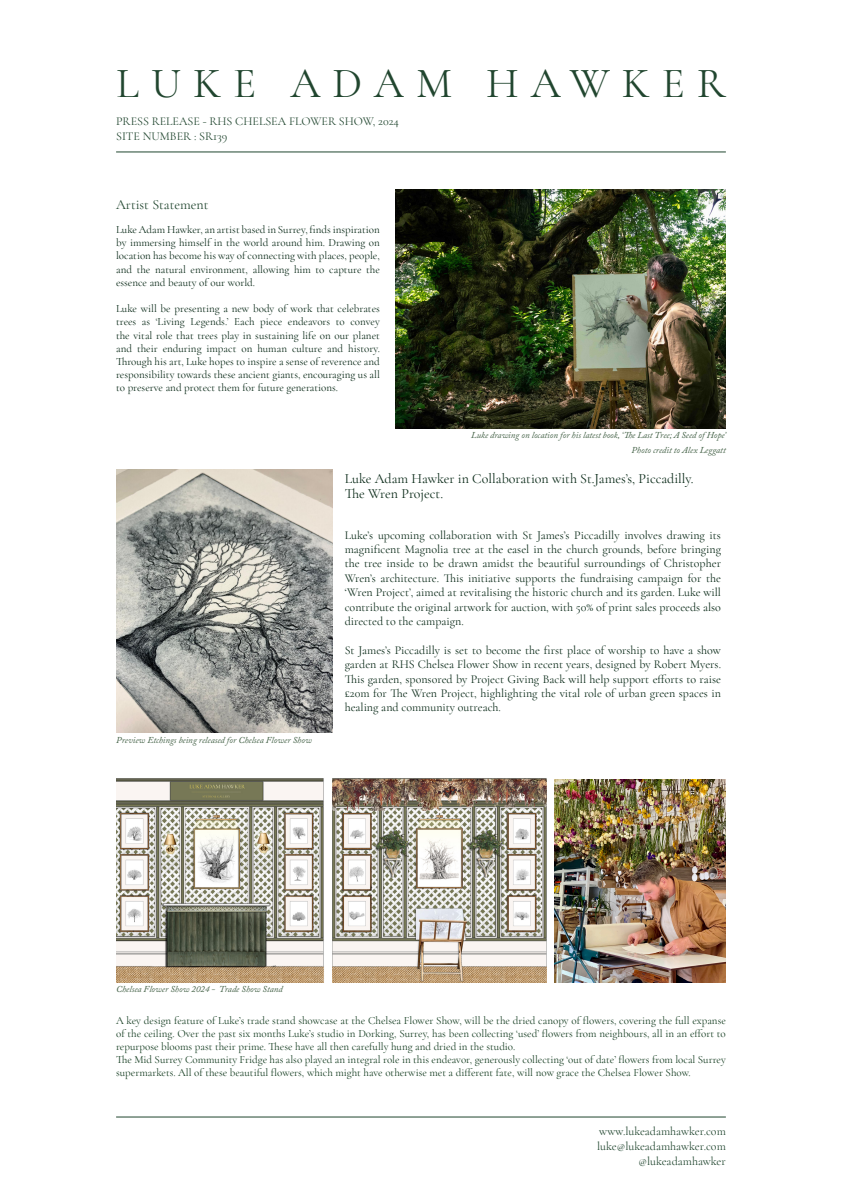
<style>
.page{position:relative;width:842px;height:1191px;background:#fff}
.page>*{position:absolute;margin:0;border:0;box-sizing:border-box;transform-origin:0 0}
.t1{font:43px "Cormorant Garamond";letter-spacing:.28em;color:#21462f}
.t2{font:14px "Cormorant Garamond";color:#0a2a18}
.t3{font:14px "Cormorant Garamond";color:#21462f}
.t4{font:12px/14.4px "Cormorant Garamond";color:#0a2a18;text-align:justify}
.t5{font:12px "Cormorant Garamond";color:#21462f}
.t6{font:11px/13.2px "Cormorant Garamond";color:#0a2a18;text-align:justify}
.t7{font:11px/13px "Cormorant Garamond";color:#153d21;text-align:justify}
.t8{font:italic 9px "Adobe Caslon Pro";color:#426045}
</style>
<div class="page">
<img style="left:332px;top:778px;width:215px;height:204px">
<img style="left:395px;top:189px;width:331px;height:240px">
<hr style="left:116px;top:152px;width:610px;height:1px;background:#20462e">
<img style="left:116px;top:778px;width:208px;height:204px">
<hr style="left:116px;top:1116px;width:610px;height:1px;background:#20462e">
<img style="left:116px;top:470px;width:216px;height:262px">
<img style="left:555px;top:779px;width:171px;height:203px">
<p class="t1" style="left:116px;top:57px;width:611px">LUKE ADAM HAWKER</p>
<p class="t5" style="left:116px;top:113px;width:284px">PRESS RELEASE - RHS CHELSEA FLOWER SHOW, 2024</p>
<p class="t5" style="left:116px;top:128px;width:113px">SITE NUMBER : SR139</p>
<p class="t3" style="left:116px;top:196px;width:94px">Artist Statement</p>
<p class="t6" style="left:116px;top:223px;width:265px">Luke Adam Hawker, an artist based in Surrey, finds inspiration by immersing himself in the world around him. Drawing on location has become his way of connecting with places, people, and the natural environment, allowing him to capture the essence and beauty of our world.</p>
<p class="t6" style="left:116px;top:302px;width:265px">Luke will be presenting a new body of work that celebrates trees as ‘Living Legends.’ Each piece endeavors to convey the vital role that trees play in sustaining life on our planet and their enduring impact on human culture and history.<br>Through his art, Luke hopes to inspire a sense of reverence and responsibility towards these ancient giants, encouraging us all to preserve and protect them for future generations.</p>
<p class="t8" style="left:471px;top:429px;width:256px">Luke drawing on location for his latest book, ‘The Last Tree; A Seed of Hope’</p>
<p class="t8" style="left:632px;top:444px;width:96px">Photo credit to Alex Leggatt</p>
<p class="t8" style="left:116px;top:734px;width:197px">Preview Etchings being released for Chelsea Flower Show</p>
<p class="t2" style="left:345px;top:470px;width:350px">Luke Adam Hawker in Collaboration with St.James’s, Piccadilly.</p>
<p class="t2" style="left:345px;top:485px;width:100px">The Wren Project.</p>
<p class="t4" style="left:345px;top:527px;width:378px">Luke’s upcoming collaboration with St James’s Piccadilly involves drawing its magnificent Magnolia tree at the easel in the church grounds, before bringing the tree inside to be drawn amidst the beautiful surroundings of Christopher Wren’s architecture. This initiative supports the fundraising campaign for the ‘Wren Project’, aimed at revitalising the historic church and its garden. Luke will contribute the original artwork for auction, with 50% of print sales proceeds also directed to the campaign.</p>
<p class="t4" style="left:345px;top:643px;width:378px">St James’s Piccadilly is set to become the first place of worship to have a show garden at RHS Chelsea Flower Show in recent years, designed by Robert Myers.<br>This garden, sponsored by Project Giving Back will help support efforts to raise £20m for The Wren Project, highlighting the vital role of urban green spaces in healing and community outreach.</p>
<p class="t8" style="left:116px;top:983px;width:168px">Chelsea Flower Show 2024 - Trade Show Stand</p>
<p class="t7" style="left:116px;top:1014px;width:611px">A key design feature of Luke’s trade stand showcase at the Chelsea Flower Show, will be the dried canopy of flowers, covering the full expanse of the ceiling. Over the past six months Luke’s studio in Dorking, Surrey, has been collecting ‘used’ flowers from neighbours, all in an effort to repurpose blooms past their prime. These have all then carefully hung and dried in the studio.</p>
<p class="t7" style="left:116px;top:1053px;width:611px">The Mid Surrey Community Fridge has also played an integral role in this endeavor, generously collecting ‘out of date’ flowers from local Surrey supermarkets. All of these beautiful flowers, which might have otherwise met a different fate, will now grace the Chelsea Flower Show.</p>
<p class="t5" style="left:599px;top:1124px;width:128px">www.lukeadamhawker.com</p>
<p class="t5" style="left:597px;top:1139px;width:130px">luke@lukeadamhawker.com</p>
<p class="t5" style="left:638px;top:1154px;width:89px">@lukeadamhawker</p>
</div>
